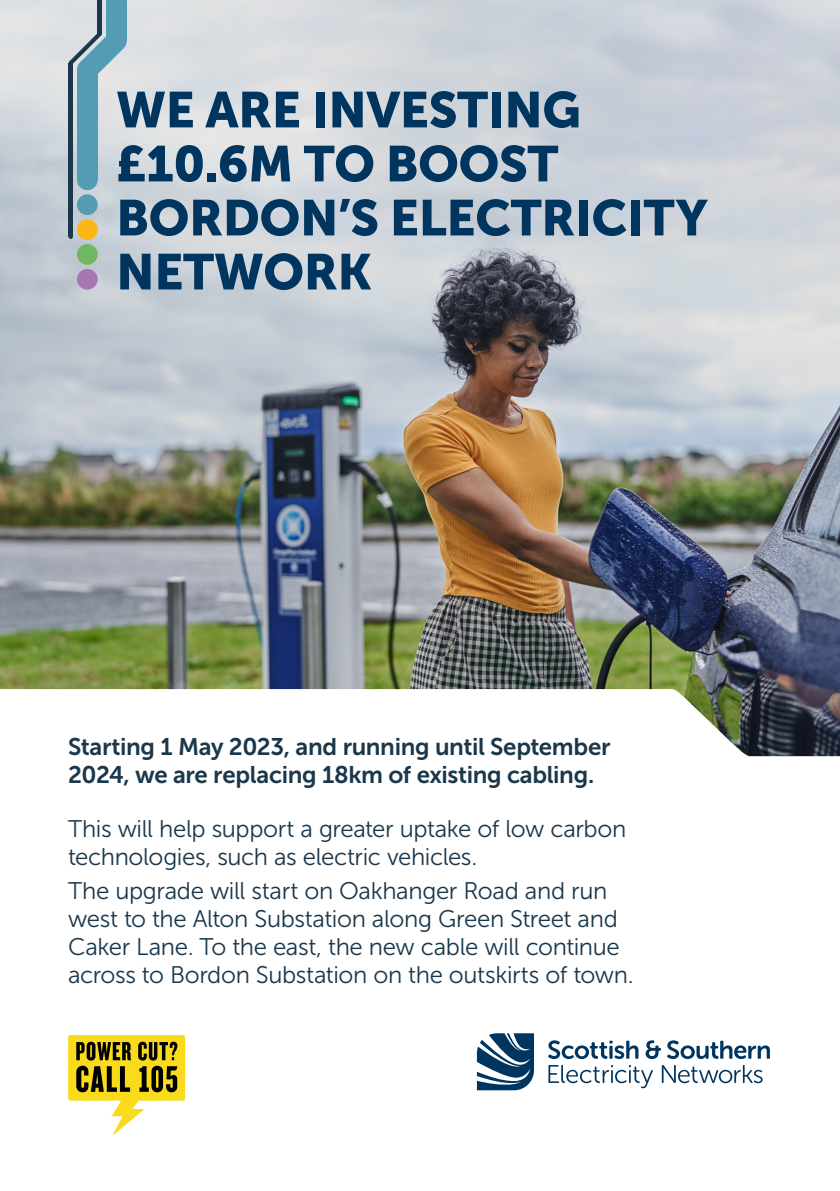
<style>
.page{position:relative;width:840px;height:1191px;background:#fff}
.page>*{position:absolute;margin:0;border:0;box-sizing:border-box;transform-origin:0 0}
.Title__small{font:50px/54px "Museo Sans 900";letter-spacing:-.01em;color:#003560}
.Body_copy__dark_blue{font:24px/28px "Museo Sans 300";letter-spacing:-.015em;color:#1a374b}
.Body_copy__dark_blue-2{font:24px/28px "Museo Sans 700";letter-spacing:-.015em;color:#1a374b}
</style>
<div class="page">
<img style="left:0;top:0;width:839px;height:756px">
<div style="left:77px;top:169px;width:21px;height:21px;background:#549bb4;border-radius:50%"></div>
<div style="left:77px;top:70px;width:21px;height:110px;background:#549bb4"></div>
<div style="left:106px;top:0;width:21px;height:41px;background:#549bb4"></div>
<div style="left:77px;top:194px;width:21px;height:21px;background:#549bb4;border-radius:50%"></div>
<div style="left:77px;top:244px;width:21px;height:21px;background:#70b764;border-radius:50%"></div>
<div style="left:77px;top:269px;width:21px;height:21px;background:#a677b3;border-radius:50%"></div>
<div style="left:77px;top:219px;width:21px;height:21px;background:#fcb615;border-radius:50%"></div>
<hr style="left:98px;top:0;width:4px;height:34px;background:#1a374b">
<hr style="left:69px;top:63px;width:4px;height:174px;background:#1a374b">
<svg style="left:69px;top:29px;width:58px;height:52px"></svg>
<svg style="left:476px;top:1033px;width:57px;height:57px"></svg>
<svg style="left:548px;top:1040px;width:90px;height:19px"></svg>
<svg style="left:645px;top:1040px;width:15px;height:19px"></svg>
<svg style="left:667px;top:1040px;width:102px;height:19px"></svg>
<svg style="left:548px;top:1065px;width:104px;height:23px"></svg>
<svg style="left:661px;top:1065px;width:101px;height:18px"></svg>
<svg style="left:68px;top:1035px;width:117px;height:100px"></svg>
<p class="Title__small" style="left:116px;top:83px;width:593px">WE ARE INVESTING £10.6M TO BOOST<br>BORDON’S ELECTRICITY<br>NETWORK</p>
<p class="Body_copy__dark_blue-2" style="left:68px;top:733px;width:543px">Starting 1 May 2023, and running until September<br>2024, we are replacing 18km of existing cabling.</p>
<p class="Body_copy__dark_blue" style="left:68px;top:815px;width:559px">This will help support a greater uptake of low carbon technologies, such as electric vehicles.</p>
<p class="Body_copy__dark_blue" style="left:68px;top:876px;width:567px">The upgrade will start on Oakhanger Road and run west to the Alton Substation along Green Street and Caker Lane. To the east, the new cable will continue across to Bordon Substation on the outskirts of town.</p>
</div>
